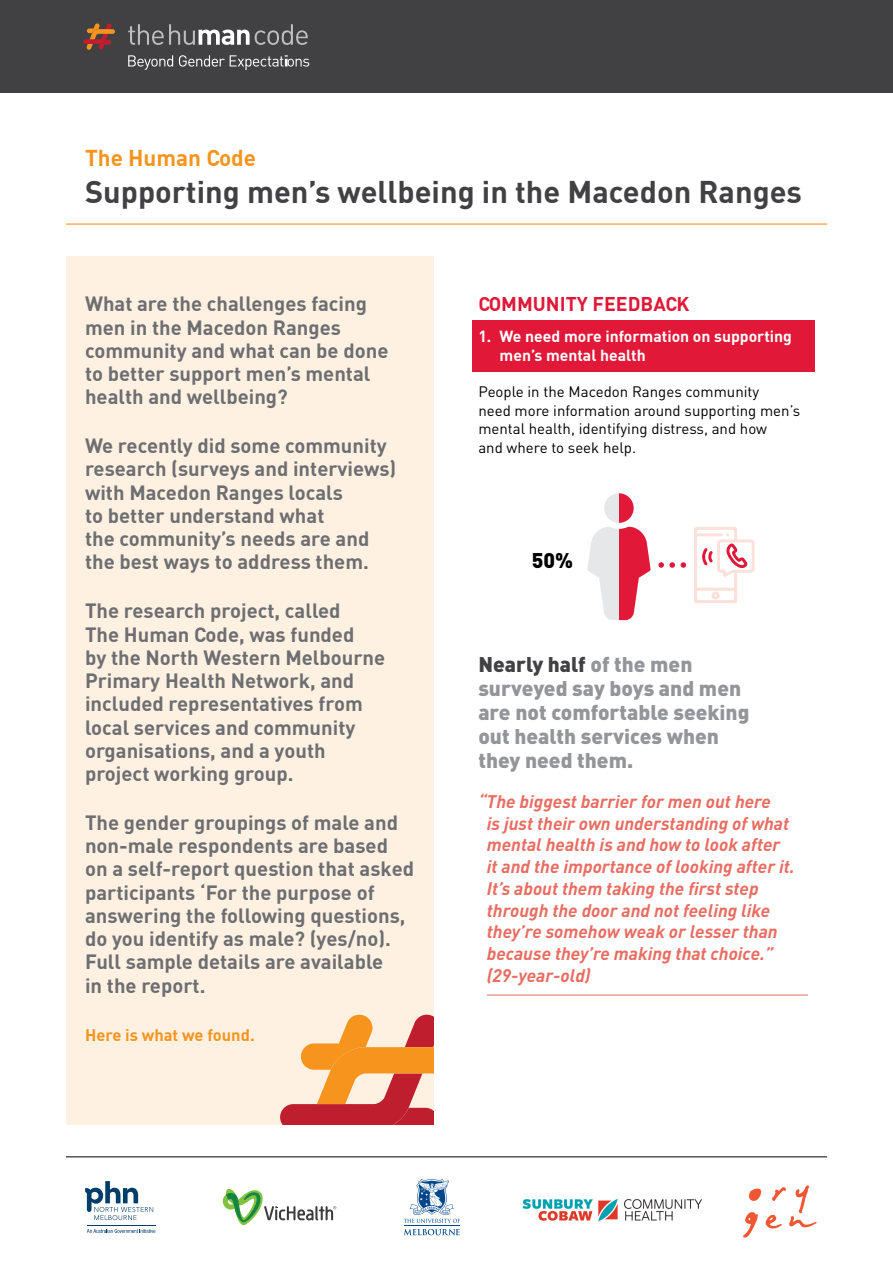
<style>
.page{position:relative;width:893px;height:1263px;background:#fff}
.page>*{position:absolute;margin:0;border:0;box-sizing:border-box;transform-origin:0 0}
.t1{font:700 30.75px "DIN";color:#414042}
.t2{font:700 22.5px "DIN";color:#f7941e}
.t3{font:900 21px/24px "DIN";color:#939598}
.t4{font:900 21px "DIN";color:#000}
.t5{font:700 20.25px/23.2px "DIN";color:#6d6e71}
.t6{font:700 19.5px "DIN";color:#e11837}
.t7{font:italic 700 18px/21.8px "DIN";color:#e96c61}
.t8{font:700 16.5px "DIN";color:#f7941e}
.t9{font:700 15.75px/18.8px "DIN";color:#fff}
.t10{font:15px/18.8px "DIN";color:#000}
.s1{color:#414042}
</style>
<div class="page">
<div style="left:0;top:0;width:893px;height:93px;background:#414042"></div>
<svg style="left:83px;top:23px;width:32px;height:27px"></svg>
<svg style="left:128px;top:24px;width:180px;height:21px"></svg>
<svg style="left:128px;top:55px;width:45px;height:15px"></svg>
<svg style="left:179px;top:55px;width:130px;height:15px"></svg>
<hr style="left:66px;top:223px;width:761px;height:2px;background:#f7941e">
<img style="left:523px;top:1198px;width:179px;height:24px">
<svg style="left:743px;top:1185px;width:74px;height:52px"></svg>
<svg style="left:223px;top:1188px;width:113px;height:37px"></svg>
<hr style="left:404px;top:1226px;width:56px;height:1px;background:#00468b">
<svg style="left:404px;top:1229px;width:56px;height:6px"></svg>
<svg style="left:404px;top:1179px;width:56px;height:44px"></svg>
<svg style="left:85px;top:1181px;width:68px;height:39px"></svg>
<svg style="left:87px;top:1229px;width:68px;height:4px"></svg>
<hr style="left:87px;top:1225px;width:68px;height:1px;background:#003e6a">
<div style="left:66px;top:256px;width:367px;height:868px;background:#fff1e2"></div>
<svg style="left:280px;top:1014px;width:153px;height:110px"></svg>
<div style="left:472px;top:320px;width:342px;height:52px;background:#e11837"></div>
<hr style="left:487px;top:995px;width:321px;height:1px;background:#e96c61">
<svg style="left:587px;top:493px;width:32px;height:127px"></svg>
<svg style="left:619px;top:493px;width:32px;height:127px;fill:#e11837"></svg>
<svg style="left:694px;top:527px;width:61px;height:76px"></svg>
<svg style="left:658px;top:562px;width:28px;height:6px"></svg>
<hr style="left:66px;top:1156px;width:761px;height:1px;background:#000">
<p class="t2" style="left:85px;top:144px;width:173px">The Human Code</p>
<h1 class="t1" style="left:85px;top:172px;width:718px">Supporting men’s wellbeing in the Macedon Ranges</h1>
<p class="t5" style="left:85px;top:292px;width:305px">What are the challenges facing men in the Macedon Ranges community and what can be done to better support men’s mental health and wellbeing?</p>
<p class="t5" style="left:85px;top:433px;width:313px">We recently did some community research (surveys and interviews) with Macedon Ranges locals<br>to better understand what<br>the community’s needs are and the best ways to address them.</p>
<p class="t5" style="left:85px;top:598px;width:302px">The research project, called<br>The Human Code, was funded<br>by the North Western Melbourne<br>Primary Health Network, and included representatives from local services and community organisations, and a youth project working group.</p>
<p class="t5" style="left:85px;top:810px;width:331px">The gender groupings of male and non-male respondents are based on a self-report question that asked participants ‘For the purpose of answering the following questions, do you identify as male? (yes/no).<br>Full sample details are available<br>in the report.</p>
<p class="t8" style="left:85px;top:1024px;width:171px">Here is what we found.</p>
<p class="t6" style="left:478px;top:291px;width:213px">COMMUNITY FEEDBACK</p>
<p class="t9" style="left:500px;top:327px;width:294px;text-indent:-21px">1. We need more information on supporting men’s mental health</p>
<p class="t10" style="left:478px;top:382px;width:323px">People in the Macedon Ranges community<br>need more information around supporting men’s mental health, identifying distress, and how<br>and where to seek help.</p>
<p class="t4" style="left:532px;top:546px;width:43px">50%</p>
<p class="t3" style="left:478px;top:651px;width:273px"><span class="s1">Nearly half</span> of the men surveyed say boys and men are not comfortable seeking out health services when they need them.</p>
<p class="t7" style="left:487px;top:790px;width:309px;text-indent:-8px">“The biggest barrier for men out here<br>is just their own understanding of what mental health is and how to look after it and the importance of looking after it.<br>It’s about them taking the first step through the door and not feeling like they’re somehow weak or lesser than because they’re making that choice.” (29-year-old)</p>
</div>
